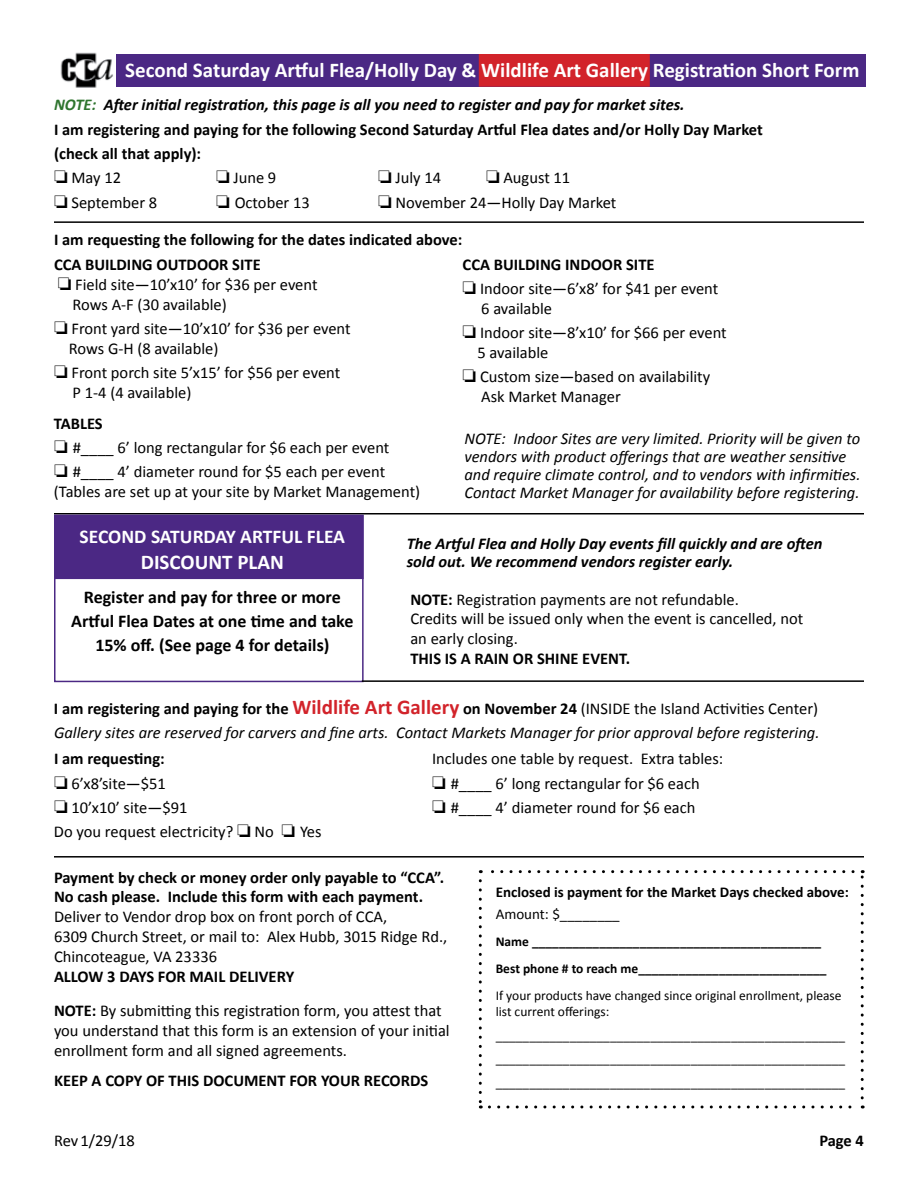
<style>
.page{position:relative;width:918px;height:1188px;background:#fff}
.page>*{position:absolute;margin:0;border:0;box-sizing:border-box;transform-origin:0 0}
.t1{font:700 21px "Calibri";color:#fff}
.t2{font:700 19.5px "Calibri";color:#fff}
.t3{font:700 18px/24px "Calibri";color:#000;text-align:center}
.t4{font:16.5px/19.8px "Calibri";color:#000}
.t5{font:italic 16.5px/18px "Calibri";color:#000}
.t6{font:700 16.5px/24.3px "Calibri";color:#000}
.t7{font:italic 700 16.5px/18px "Calibri";color:#000}
.t8{font:700 15px "Calibri";color:#000}
.t9{font:15px "Calibri";color:#000}
.t10{font:13.5px/23.7px "Calibri";color:#000}
.t11{font:700 13.5px/27px "Calibri";color:#000}
.s1{color:#2f752f}
.s2{font-weight:700}
.s3{font-weight:700;font-style:normal}
.s4{font-weight:700;font-style:normal;font-size:21px;color:#d2232a}
.s5{font-style:normal}
</style>
<div class="page">
<div style="left:55px;top:54px;width:810px;height:33px;background:#4b2884"></div>
<svg style="left:479px;top:881px;width:3px;height:227px"></svg>
<svg style="left:489px;top:1106px;width:374px;height:2px"></svg>
<svg style="left:861px;top:870px;width:3px;height:228px"></svg>
<svg style="left:480px;top:870px;width:373px;height:3px"></svg>
<hr style="left:54px;top:221px;width:810px;height:2px;background:#000">
<hr style="left:54px;top:513px;width:810px;height:1px;background:#000">
<hr style="left:54px;top:856px;width:810px;height:2px;background:#000">
<div style="left:54px;top:515px;width:310px;height:64px;background:#4b2884"></div>
<div style="left:54px;top:515px;width:310px;height:167px;border:2px solid #4b2884"></div>
<img style="left:55px;top:52px;width:60px;height:36px">
<hr style="left:362px;top:680px;width:502px;height:2px;background:#000">
<div style="left:479px;top:54px;width:171px;height:33px;background:#d2232a;border:2px solid #d2232a"></div>
<p class="t1" style="left:125px;top:57px;width:736px">Second Saturday Artful Flea/Holly Day &amp; Wildlife Art Gallery Registration Short Form</p>
<p class="t7" style="left:54px;top:95px;width:632px"><span class="s1">NOTE:</span> After initial registration, this page is all you need to register and pay for market sites.</p>
<p class="t6" style="left:54px;top:117px;width:710px">I am registering and paying for the following Second Saturday Artful Flea dates and/or Holly Day Market (check all that apply):</p>
<p class="t4" style="left:54px;top:168px;width:69px">□ May 12</p>
<p class="t4" style="left:216px;top:168px;width:62px">□ June 9</p>
<p class="t4" style="left:378px;top:168px;width:65px">□ July 14</p>
<p class="t4" style="left:486px;top:168px;width:86px">□ August 11</p>
<p class="t4" style="left:54px;top:192px;width:105px">□ September 8</p>
<p class="t4" style="left:216px;top:192px;width:95px">□ October 13</p>
<p class="t4" style="left:378px;top:192px;width:240px">□ November 24—Holly Day Market</p>
<p class="t6" style="left:54px;top:226px;width:410px;line-height:25.8px">I am requesting the following for the dates indicated above:<br>CCA BUILDING OUTDOOR SITE</p>
<p class="t4" style="left:73px;top:275px;width:246px;text-indent:-15px">□ Field site—10’x10’ for $36 per event<br>Rows A-F (30 available)</p>
<p class="t4" style="left:69px;top:319px;width:283px;text-indent:-15px">□ Front yard site—10’x10’ for $36 per event<br>Rows G-H (8 available)</p>
<p class="t4" style="left:73px;top:363px;width:269px;text-indent:-19px">□ Front porch site 5’x15’ for $56 per event<br>P 1-4 (4 available)</p>
<p class="t6" style="left:463px;top:252px;width:193px">CCA BUILDING INDOOR SITE</p>
<p class="t4" style="left:481px;top:279px;width:239px;text-indent:-19px">□ Indoor site—6’x8’ for $41 per event<br>6 available</p>
<p class="t4" style="left:478px;top:323px;width:251px;text-indent:-15px">□ Indoor site—8’x10’ for $66 per event<br>5 available</p>
<p class="t4" style="left:481px;top:367px;width:230px;text-indent:-19px">□ Custom size—based on availability<br>Ask Market Manager</p>
<p class="t6" style="left:54px;top:411px;width:50px">TABLES</p>
<p class="t4" style="left:54px;top:438px;width:337px">□ #____ 6’ long rectangular for $6 each per event</p>
<p class="t4" style="left:54px;top:462px;width:368px">□ #____ 4’ diameter round for $5 each per event (Tables are set up at your site by Market Management)</p>
<p class="t5" style="left:464px;top:429px;width:398px">NOTE: Indoor Sites are very limited. Priority will be given to vendors with product offerings that are weather sensitive and require climate control, and to vendors with infirmities.<br>Contact Market Manager for availability before registering.</p>
<p class="t2" style="left:80px;top:524px;width:267px">SECOND SATURDAY ARTFUL FLEA</p>
<p class="t1" style="left:141px;top:548px;width:145px">DISCOUNT PLAN</p>
<p class="t3" style="left:71px;top:585px;width:284px">Register and pay for three or more<br>Artful Flea Dates at one time and take<br>15% off. (See page 4 for details)</p>
<p class="t7" style="left:407px;top:534px;width:417px">The Artful Flea and Holly Day events fill quickly and are often sold out. We recommend vendors register early.</p>
<p class="t4" style="left:410px;top:589px;width:394px"><span class="s2">NOTE:</span> Registration payments are not refundable.<br>Credits will be issued only when the event is cancelled, not an early closing.</p>
<p class="t6" style="left:410px;top:646px;width:221px">THIS IS A RAIN OR SHINE EVENT.</p>
<p class="t5" style="left:54px;top:696px;width:767px;line-height:24.3px"><span class="s3">I am registering and paying for the</span> <span class="s4">Wildlife Art Gallery</span> <span class="s3">on November 24</span> <span class="s5">(INSIDE the Island Activities Center)<br></span>Gallery sites are reserved for carvers and fine arts. Contact Markets Manager for prior approval before registering.</p>
<p class="t6" style="left:54px;top:747px;width:112px">I am requesting:</p>
<p class="t4" style="left:432px;top:749px;width:293px">Includes one table by request. Extra tables:</p>
<p class="t4" style="left:54px;top:773px;width:114px">□ 6’x8’site—$51</p>
<p class="t4" style="left:432px;top:773px;width:269px">□ #____ 6’ long rectangular for $6 each</p>
<p class="t4" style="left:54px;top:798px;width:135px">□ 10’x10’ site—$91</p>
<p class="t4" style="left:432px;top:798px;width:265px">□ #____ 4’ diameter round for $6 each</p>
<p class="t4" style="left:54px;top:822px;width:269px">Do you request electricity? □ No □ Yes</p>
<p class="t6" style="left:54px;top:867px;width:392px;line-height:19.8px">Payment by check or money order only payable to “CCA”.<br>No cash please. Include this form with each payment.</p>
<p class="t4" style="left:54px;top:907px;width:395px">Deliver to Vendor drop box on front porch of CCA,<br>6309 Church Street, or mail to: Alex Hubb, 3015 Ridge Rd.,<br>Chincoteague, VA 23336</p>
<p class="t4" style="left:54px;top:959px;width:389px;line-height:34.8px"><span class="s2">ALLOW 3 DAYS FOR MAIL DELIVERY<br>NOTE:</span> By submitting this registration form, you attest that</p>
<p class="t4" style="left:54px;top:1021px;width:397px">you understand that this form is an extension of your initial enrollment form and all signed agreements.</p>
<p class="t6" style="left:54px;top:1069px;width:376px">KEEP A COPY OF THIS DOCUMENT FOR YOUR RECORDS</p>
<p class="t8" style="left:496px;top:882px;width:355px">Enclosed is payment for the Market Days checked above:</p>
<p class="t9" style="left:496px;top:905px;width:125px">Amount: $________</p>
<p class="t11" style="left:496px;top:928px;width:332px">Name ___________________________________________<br>Best phone # to reach me____________________________</p>
<p class="t10" style="left:496px;top:987px;width:347px;line-height:16.2px">If your products have changed since original enrollment, please list current offerings:</p>
<p class="t10" style="left:496px;top:1023px;width:351px;text-align:justify">____________________________________________________ ____________________________________________________ ____________________________________________________</p>
<p class="t4" style="left:54px;top:1131px;width:83px">Rev 1/29/18</p>
<p class="t6" style="left:819px;top:1129px;width:46px">Page 4</p>
</div>
